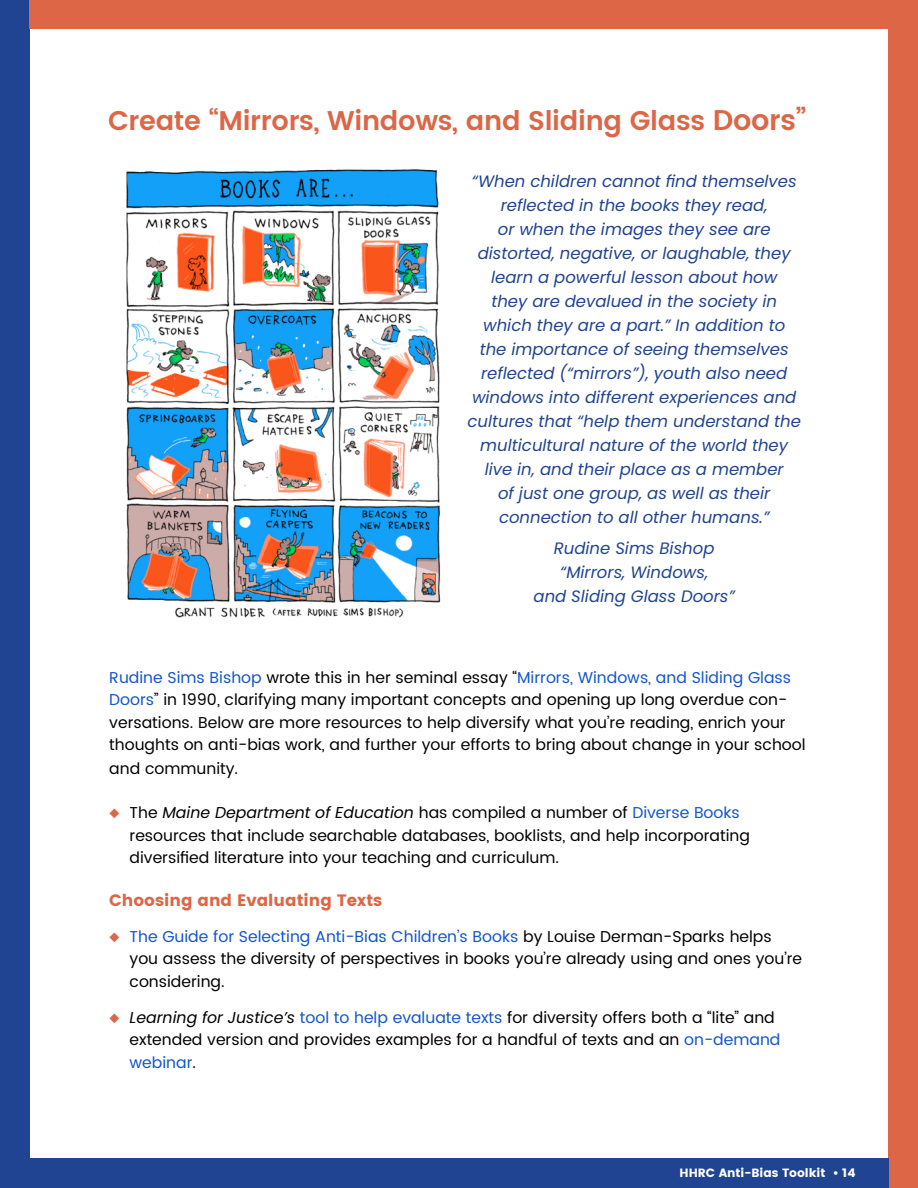
<style>
.page{position:relative;width:918px;height:1188px;background:#fff}
.page>*{position:absolute;margin:0;border:0;box-sizing:border-box;transform-origin:0 0}
.t1{font:600 27px "Poppins";letter-spacing:-.01em;color:#dc6646}
.t2{font:italic 16.5px/24px "Poppins";color:#204491;text-align:center}
.t3{font:700 16.5px "Poppins";color:#dc6646}
.t4{font:15.75px/22.5px "Poppins";color:#000}
.t5{font:600 14.25px "Poppins";color:#fff}
.t6{font:700 12px "Poppins";color:#fff}
.s1{font-size:28.5px}
.s2{color:#15c}
.s3{color:#dc6646}
.s4{font-style:italic}
</style>
<div class="page">
<img style="left:126px;top:169px;width:315px;height:449px">
<div style="left:889px;top:28px;width:29px;height:1160px;background:#dc6646"></div>
<div style="left:0;top:0;width:29px;height:1188px;background:#204491"></div>
<div style="left:29px;top:0;width:889px;height:28px;background:#dc6646"></div>
<div style="left:3px;top:1158px;width:886px;height:30px;background:#204491"></div>
<h1 class="t1" style="left:108px;top:101px;width:700px">Create “Mirrors, Windows, and Sliding Glass <span class="s1">Doors”</span></h1>
<p class="t2" style="left:467px;top:169px;width:335px">“When children cannot find themselves reflected in the books they read,<br>or when the images they see are distorted, negative, or laughable, they learn a powerful lesson about how<br>they are devalued in the society in which they are a part.” In addition to<br>the importance of seeing themselves reflected (“mirrors”), youth also need windows into different experiences and cultures that “help them understand the multicultural nature of the world they live in, and their place as a member<br>of just one group, as well as their connection to all other humans.”</p>
<p class="t2" style="left:534px;top:536px;width:203px">Rudine Sims Bishop “Mirrors, Windows,<br>and Sliding Glass Doors”</p>
<p class="t4" style="left:109px;top:666px;width:698px"><span class="s2">Rudine Sims Bishop</span> wrote this in her seminal essay “<span class="s2">Mirrors, Windows, and Sliding Glass Doors</span>” in 1990, clarifying many important concepts and opening up long overdue con&shy;versations. Below are more resources to help diversify what you’re reading, enrich your thoughts on anti-bias work, and further your efforts to bring about change in your school</p>
<p class="t4" style="left:109px;top:758px;width:130px">and community.</p>
<p class="t4" style="left:130px;top:802px;width:622px;text-indent:-20px"><span class="s3">◆</span> The <span class="s4">Maine Department of Education</span> has compiled a number of <span class="s2">Diverse Books </span>resources that include searchable databases, booklists, and help incorporating diversified literature into your teaching and curriculum.</p>
<p class="t3" style="left:109px;top:890px;width:275px">Choosing and Evaluating Texts</p>
<p class="t4" style="left:130px;top:925px;width:674px;text-indent:-20px"><span class="s3">◆</span> <span class="s2">The Guide for Selecting Anti-Bias Children’s Books</span> by Louise Derman-Sparks helps you assess the diversity of perspectives in books you’re already using and ones you’re considering.</p>
<p class="t4" style="left:130px;top:1006px;width:652px;text-indent:-20px"><span class="s3">◆</span> <span class="s4">Learning for Justice’s</span> <span class="s2">tool to help evaluate texts</span> for diversity offers both a “lite” and extended version and provides examples for a handful of texts and an <span class="s2">on-demand webinar</span>.</p>
<p class="t5" style="left:637px;top:1162px;width:208px">HHRC Anti-Bias Toolkit • 14</p>
<p class="t6" style="left:680px;top:1166px;width:177px">HHRC Anti-Bias Toolkit • 14</p>
</div>
